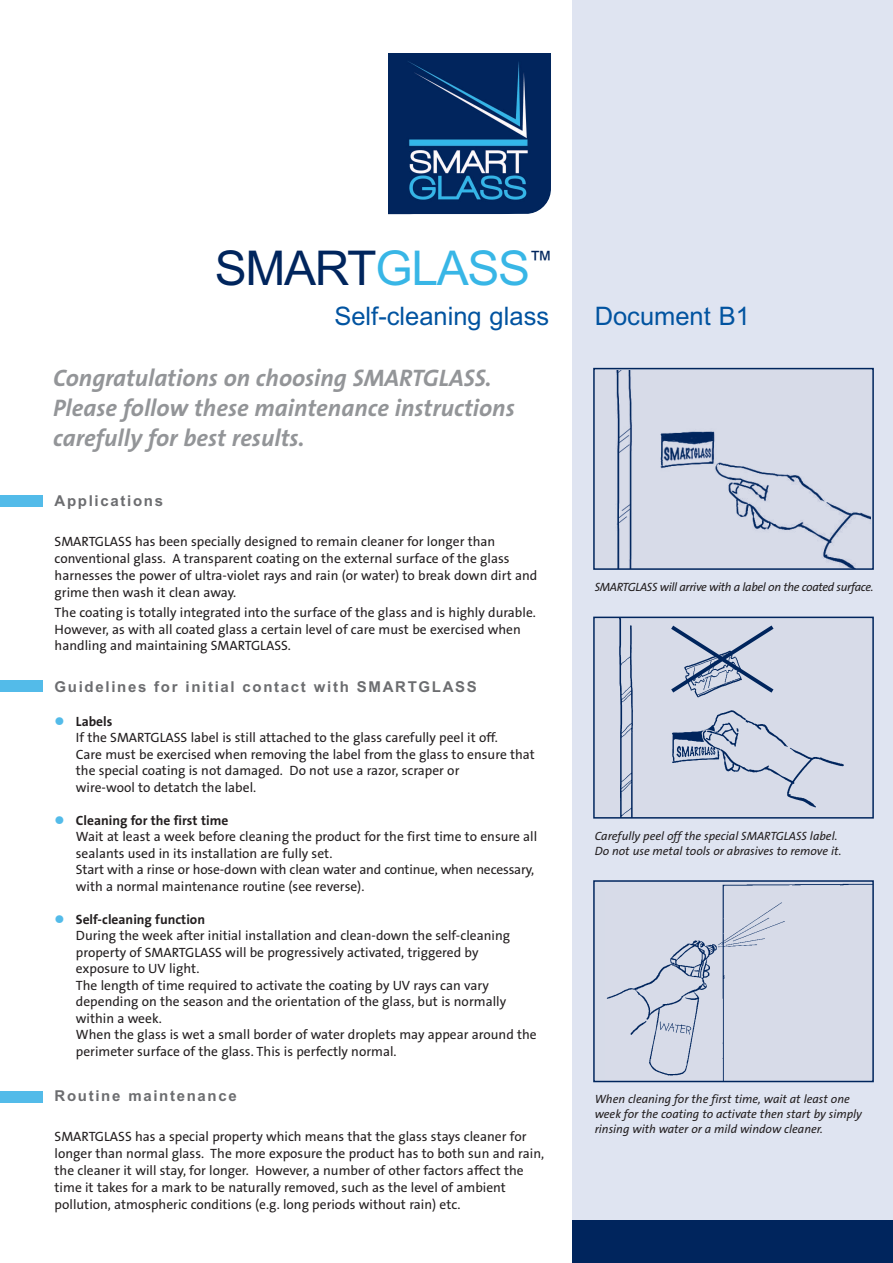
<style>
.page{position:relative;width:893px;height:1263px;background:#fff}
.page>*{position:absolute;margin:0;border:0;box-sizing:border-box;transform-origin:0 0}
.t1{font:48px "Arial";letter-spacing:-.03em;color:#00255d}
.t2{font:25.5px "Arial";color:#0153a0}
.t3{font:italic 700 24px/30px "The Sans B7";color:#939598}
.t4{font:700 15px "Arial";letter-spacing:.11em;color:#6c6d70}
.t5{font:13.5px/16.5px "The Sans B5 Plain";color:#231f20}
.t6{font:700 13.5px "The Sans B7";color:#231f20}
.t7{font:italic 12px/15px "The Sans B5 Plain";color:#231f20}
.t8{font:italic 12px "The Sans B5 Plain";letter-spacing:-.03em;color:#231f20}
.s1{color:#38b6e6}
</style>
<div class="page">
<div style="left:572px;top:0;width:321px;height:1263px;background:#dfe4f1"></div>
<div style="left:572px;top:1220px;width:321px;height:43px;background:#00255d"></div>
<div style="left:0;top:495px;width:43px;height:12px;background:#53bbe9"></div>
<div style="left:0;top:1091px;width:43px;height:11px;background:#53bbe9"></div>
<img style="left:615px;top:371px;width:255px;height:196px">
<div style="left:593px;top:368px;width:281px;height:202px;border:2px solid #00255d"></div>
<img style="left:619px;top:620px;width:225px;height:196px">
<div style="left:593px;top:617px;width:281px;height:202px;border:2px solid #00255d"></div>
<div style="left:595px;top:882px;width:277px;height:199px;background:#d6dbe8"></div>
<img style="left:606px;top:883px;width:265px;height:196px">
<div style="left:593px;top:880px;width:281px;height:202px;border:2px solid #00255d"></div>
<div style="left:0;top:680px;width:43px;height:12px;background:#53bbe9"></div>
<svg style="left:667px;top:622px;width:111px;height:74px"></svg>
<img style="left:388px;top:53px;width:163px;height:161px">
<h1 class="t1" style="left:215px;top:241px;width:339px">SMART<span class="s1">GLASS</span><sup>™</sup></h1>
<h2 class="t2" style="left:334px;top:301px;width:216px">Self-cleaning glass</h2>
<h3 class="t3" style="left:53px;top:363px;width:463px">Congratulations on choosing SMARTGLASS.<br>Please follow these maintenance instructions carefully for best results.</h3>
<p class="t4" style="left:55px;top:492px;width:110px">Applications</p>
<p class="t5" style="left:55px;top:533px;width:484px;line-height:17px">SMARTGLASS has been specially designed to remain cleaner for longer than conventional glass. A transparent coating on the external surface of the glass harnesses the power of ultra-violet rays and rain (or water) to break down dirt and grime then wash it clean away.</p>
<p class="t5" style="left:55px;top:605px;width:483px">The coating is totally integrated into the surface of the glass and is highly durable.<br>However, as with all coated glass a certain level of care must be exercised when handling and maintaining SMARTGLASS.</p>
<p class="t4" style="left:55px;top:678px;width:424px">Guidelines for initial contact with SMARTGLASS</p>
<p class="t6" style="left:76px;top:714px;width:38px">Labels</p>
<p class="t5" style="left:76px;top:730px;width:460px">If the SMARTGLASS label is still attached to the glass carefully peel it off.<br>Care must be exercised when removing the label from the glass to ensure that the special coating is not damaged. Do not use a razor, scraper or<br>wire-wool to detatch the label.</p>
<p class="t6" style="left:76px;top:813px;width:154px">Cleaning for the first time</p>
<p class="t5" style="left:76px;top:829px;width:463px">Wait at least a week before cleaning the product for the first time to ensure all sealants used in its installation are fully set.<br>Start with a rinse or hose-down with clean water and continue, when necessary, with a normal maintenance routine (see reverse).</p>
<p class="t6" style="left:76px;top:912px;width:131px">Self-cleaning function</p>
<p class="t5" style="left:76px;top:928px;width:462px">During the week after initial installation and clean-down the self-cleaning property of SMARTGLASS will be progressively activated, triggered by<br>exposure to UV light.<br>The length of time required to activate the coating by UV rays can vary depending on the season and the orientation of the glass, but is normally within a week.<br>When the glass is wet a small border of water droplets may appear around the perimeter surface of the glass. This is perfectly normal.</p>
<p class="t4" style="left:55px;top:1087px;width:184px">Routine maintenance</p>
<p class="t5" style="left:55px;top:1128px;width:491px;line-height:17px">SMARTGLASS has a special property which means that the glass stays cleaner for longer than normal glass. The more exposure the product has to both sun and rain, the cleaner it will stay, for longer. However, a number of other factors affect the time it takes for a mark to be naturally removed, such as the level of ambient pollution, atmospheric conditions (e.g. long periods without rain) etc.</p>
<h2 class="t2" style="left:595px;top:301px;width:157px">Document B1</h2>
<p class="t8" style="left:595px;top:580px;width:280px">SMARTGLASS will arrive with a label on the coated surface.</p>
<p class="t7" style="left:595px;top:828px;width:248px">Carefully peel off the special SMARTGLASS label.<br>Do not use metal tools or abrasives to remove it.</p>
<p class="t7" style="left:595px;top:1092px;width:269px">When cleaning for the first time, wait at least one week for the coating to activate then start by simply rinsing with water or a mild window cleaner.</p>
</div>
